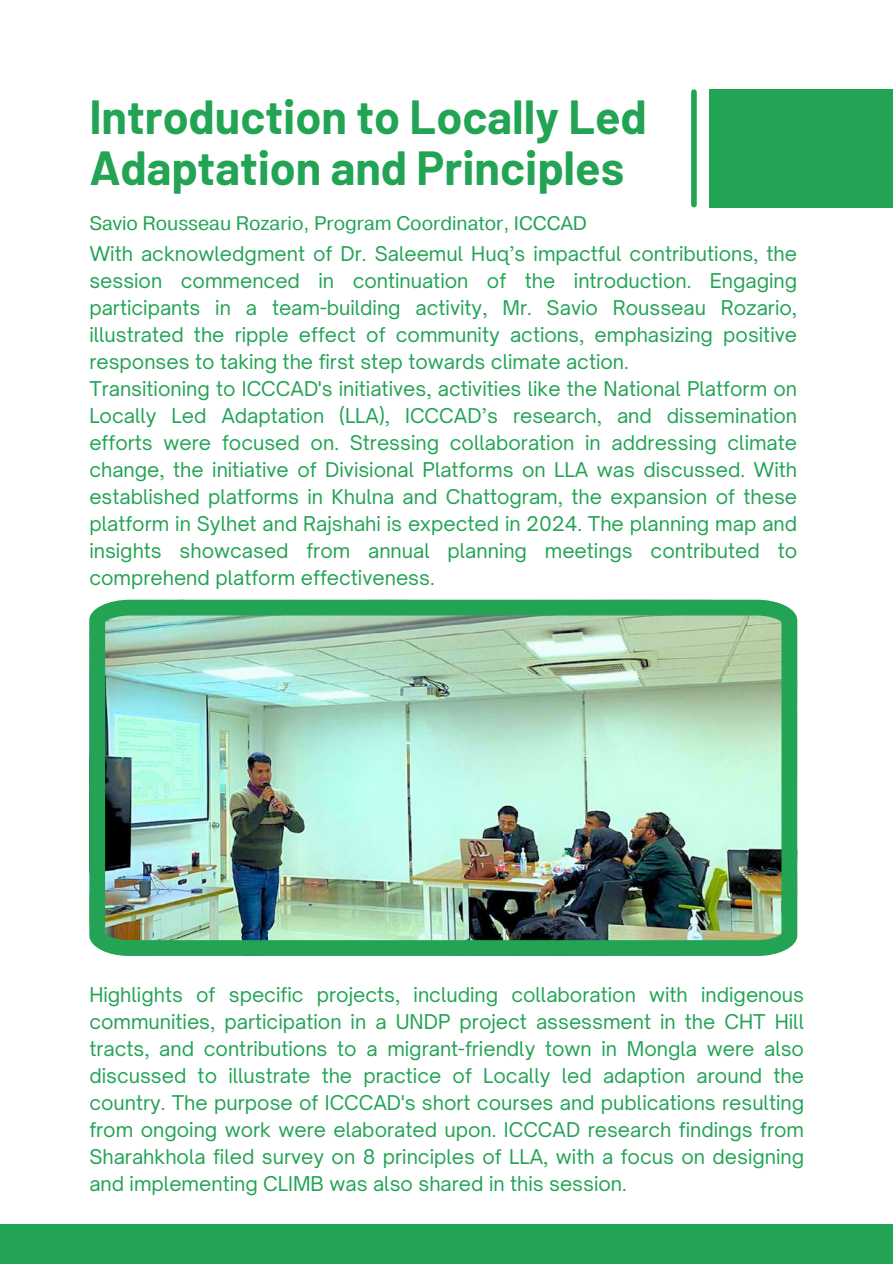
<style>
.page{position:relative;width:893px;height:1264px;background:#fff}
.page>*{position:absolute;margin:0;border:0;box-sizing:border-box;transform-origin:0 0}
.t1{font:700 46.8px/50.7px "Barlow";color:#22a454}
.t2{font:19.5px/27px "Open Sauce One";color:#22a454;text-align:justify}
.t3{font:19.5px "Pragmatica";color:#22a454}
</style>
<div class="page">
<div style="left:691px;top:92px;width:5px;height:113px;background:#22a454"></div>
<div style="left:709px;top:89px;width:183px;height:118px;background:#22a454"></div>
<div style="left:0;top:1224px;width:892px;height:39px;background:#22a454"></div>
<img style="left:89px;top:599px;width:708px;height:356px">
<h1 class="t1" style="left:89px;top:90px;width:559px">Introduction to Locally Led<br>Adaptation and Principles</h1>
<p class="t3" style="left:89px;top:210px;width:499px">Savio Rousseau Rozario, Program Coordinator, ICCCAD</p>
<p class="t2" style="left:89px;top:240px;width:709px;text-align:left">With acknowledgment of Dr. Saleemul Huq’s impactful contributions, the session commenced in continuation of the introduction. Engaging participants in a team-building activity, Mr. Savio Rousseau Rozario, illustrated the ripple effect of community actions, emphasizing positive responses to taking the first step towards climate action.<br>Transitioning to ICCCAD's initiatives, activities like the National Platform on Locally Led Adaptation (LLA), ICCCAD’s research, and dissemination efforts were focused on. Stressing collaboration in addressing climate change, the initiative of Divisional Platforms on LLA was discussed. With established platforms in Khulna and Chattogram, the expansion of these platform in Sylhet and Rajshahi is expected in 2024. The planning map and insights showcased from annual planning meetings contributed to comprehend platform effectiveness.</p>
<p class="t2" style="left:89px;top:981px;width:716px">Highlights of specific projects, including collaboration with indigenous communities, participation in a UNDP project assessment in the CHT Hill tracts, and contributions to a migrant-friendly town in Mongla were also discussed to illustrate the practice of Locally led adaption around the country. The purpose of ICCCAD's short courses and publications resulting from ongoing work were elaborated upon. ICCCAD research findings from Sharahkhola filed survey on 8 principles of LLA, with a focus on designing and implementing CLIMB was also shared in this session.</p>
</div>
